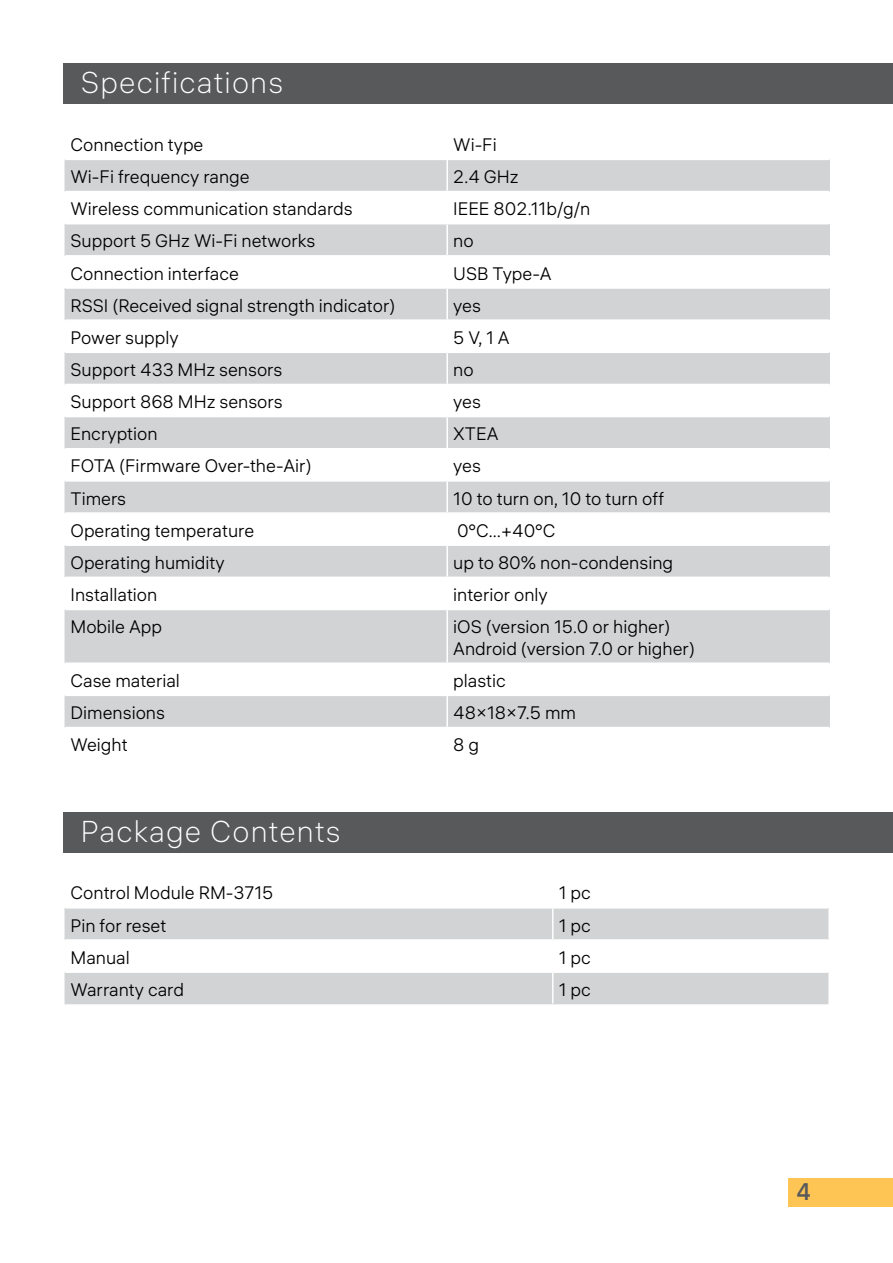
<style>
.page{position:relative;width:893px;height:1263px;background:#fff}
.page>*{position:absolute;margin:0;border:0;box-sizing:border-box;transform-origin:0 0}
.t1{font:30px "ALS Hauss VF";letter-spacing:.04em;color:#fff}
.t2{font:semi-condensed 24px "ALS Direct";color:#58595b}
.t3{font:18px/21.6px "ALS Hauss VF";color:#000}
</style>
<div class="page">
<div style="left:788px;top:1178px;width:105px;height:28px;background:#fec454"></div>
<div style="left:64px;top:64px;width:829px;height:40px;background:#58595b"></div>
<div style="left:64px;top:812px;width:829px;height:41px;background:#58595b"></div>
<svg style="left:65px;top:159px;width:765px;height:568px;fill:#d1d3d4"></svg>
<hr style="left:446px;top:160px;width:2px;height:31px;background:#fff">
<hr style="left:446px;top:192px;width:2px;height:31px;background:#fff">
<hr style="left:446px;top:224px;width:2px;height:31px;background:#fff">
<hr style="left:446px;top:257px;width:2px;height:30px;background:#fff">
<hr style="left:446px;top:289px;width:2px;height:30px;background:#fff">
<hr style="left:446px;top:321px;width:2px;height:31px;background:#fff">
<hr style="left:446px;top:353px;width:2px;height:31px;background:#fff">
<hr style="left:446px;top:385px;width:2px;height:31px;background:#fff">
<hr style="left:446px;top:417px;width:2px;height:31px;background:#fff">
<hr style="left:446px;top:449px;width:2px;height:31px;background:#fff">
<hr style="left:446px;top:482px;width:2px;height:30px;background:#fff">
<hr style="left:446px;top:514px;width:2px;height:30px;background:#fff">
<hr style="left:446px;top:546px;width:2px;height:31px;background:#fff">
<hr style="left:446px;top:578px;width:2px;height:31px;background:#fff">
<hr style="left:446px;top:610px;width:2px;height:52px;background:#fff">
<hr style="left:446px;top:664px;width:2px;height:31px;background:#fff">
<hr style="left:446px;top:696px;width:2px;height:31px;background:#fff">
<hr style="left:65px;top:159px;width:382px;height:1px;background:#fff">
<hr style="left:447px;top:159px;width:382px;height:1px;background:#fff">
<hr style="left:65px;top:191px;width:382px;height:1px;background:#fff">
<hr style="left:447px;top:191px;width:382px;height:1px;background:#fff">
<hr style="left:65px;top:223px;width:382px;height:1px;background:#fff">
<hr style="left:447px;top:223px;width:382px;height:1px;background:#fff">
<hr style="left:65px;top:255px;width:382px;height:2px;background:#fff">
<hr style="left:447px;top:255px;width:382px;height:2px;background:#fff">
<hr style="left:65px;top:287px;width:382px;height:2px;background:#fff">
<hr style="left:447px;top:287px;width:382px;height:2px;background:#fff">
<hr style="left:65px;top:319px;width:382px;height:2px;background:#fff">
<hr style="left:447px;top:319px;width:382px;height:2px;background:#fff">
<hr style="left:65px;top:352px;width:382px;height:1px;background:#fff">
<hr style="left:447px;top:352px;width:382px;height:1px;background:#fff">
<hr style="left:65px;top:384px;width:382px;height:1px;background:#fff">
<hr style="left:447px;top:384px;width:382px;height:1px;background:#fff">
<hr style="left:65px;top:416px;width:382px;height:1px;background:#fff">
<hr style="left:447px;top:416px;width:382px;height:1px;background:#fff">
<hr style="left:65px;top:448px;width:382px;height:1px;background:#fff">
<hr style="left:447px;top:448px;width:382px;height:1px;background:#fff">
<hr style="left:65px;top:480px;width:382px;height:2px;background:#fff">
<hr style="left:447px;top:480px;width:382px;height:2px;background:#fff">
<hr style="left:65px;top:512px;width:382px;height:2px;background:#fff">
<hr style="left:447px;top:512px;width:382px;height:2px;background:#fff">
<hr style="left:65px;top:544px;width:382px;height:2px;background:#fff">
<hr style="left:447px;top:544px;width:382px;height:2px;background:#fff">
<hr style="left:65px;top:577px;width:382px;height:1px;background:#fff">
<hr style="left:447px;top:577px;width:382px;height:1px;background:#fff">
<hr style="left:65px;top:609px;width:382px;height:1px;background:#fff">
<hr style="left:447px;top:609px;width:382px;height:1px;background:#fff">
<hr style="left:65px;top:662px;width:382px;height:2px;background:#fff">
<hr style="left:447px;top:662px;width:382px;height:2px;background:#fff">
<hr style="left:65px;top:695px;width:382px;height:1px;background:#fff">
<hr style="left:447px;top:695px;width:382px;height:1px;background:#fff">
<svg style="left:65px;top:908px;width:763px;height:96px;fill:#d1d3d4"></svg>
<hr style="left:552px;top:908px;width:2px;height:31px;background:#fff">
<hr style="left:552px;top:941px;width:2px;height:30px;background:#fff">
<hr style="left:552px;top:973px;width:2px;height:30px;background:#fff">
<hr style="left:65px;top:939px;width:488px;height:2px;background:#fff">
<hr style="left:553px;top:939px;width:275px;height:2px;background:#fff">
<hr style="left:65px;top:971px;width:488px;height:2px;background:#fff">
<hr style="left:553px;top:971px;width:275px;height:2px;background:#fff">
<h1 class="t1" style="left:81px;top:64px;width:204px">Specifications</h1>
<p class="t3" style="left:71px;top:134px;width:134px">Connection type</p>
<p class="t3" style="left:453px;top:134px;width:45px">Wi-Fi</p>
<p class="t3" style="left:71px;top:166px;width:181px">Wi-Fi frequency range</p>
<p class="t3" style="left:453px;top:166px;width:67px">2.4 GHz</p>
<p class="t3" style="left:71px;top:198px;width:284px">Wireless communication standards</p>
<p class="t3" style="left:453px;top:198px;width:139px">IEEE 802.11b/g/n</p>
<p class="t3" style="left:71px;top:230px;width:246px">Support 5 GHz Wi-Fi networks</p>
<p class="t3" style="left:453px;top:230px;width:22px">no</p>
<p class="t3" style="left:71px;top:262px;width:170px">Connection interface</p>
<p class="t3" style="left:453px;top:262px;width:100px">USB Type-A</p>
<p class="t3" style="left:71px;top:295px;width:326px">RSSI (Received signal strength indicator)</p>
<p class="t3" style="left:453px;top:295px;width:29px">yes</p>
<p class="t3" style="left:71px;top:327px;width:110px">Power supply</p>
<p class="t3" style="left:453px;top:327px;width:58px">5 V, 1 A</p>
<p class="t3" style="left:71px;top:359px;width:213px">Support 433 MHz sensors</p>
<p class="t3" style="left:453px;top:359px;width:22px">no</p>
<p class="t3" style="left:71px;top:391px;width:214px">Support 868 MHz sensors</p>
<p class="t3" style="left:453px;top:391px;width:29px">yes</p>
<p class="t3" style="left:71px;top:423px;width:89px">Encryption</p>
<p class="t3" style="left:453px;top:423px;width:47px">XTEA</p>
<p class="t3" style="left:71px;top:455px;width:243px">FOTA (Firmware Over-the-Air)</p>
<p class="t3" style="left:453px;top:455px;width:29px">yes</p>
<p class="t3" style="left:71px;top:487px;width:57px">Timers</p>
<p class="t3" style="left:453px;top:487px;width:212px">10 to turn on, 10 to turn off</p>
<p class="t3" style="left:71px;top:520px;width:185px">Operating temperature</p>
<p class="t3" style="left:457px;top:520px;width:100px">0°C…+40°C</p>
<p class="t3" style="left:71px;top:552px;width:156px">Operating humidity</p>
<p class="t3" style="left:453px;top:552px;width:221px">up to 80% non-condensing</p>
<p class="t3" style="left:71px;top:584px;width:88px">Installation</p>
<p class="t3" style="left:453px;top:584px;width:96px">interior only</p>
<p class="t3" style="left:71px;top:616px;width:93px">Mobile App</p>
<p class="t3" style="left:453px;top:616px;width:243px">iOS (version 15.0 or higher)<br>Android (version 7.0 or higher)</p>
<p class="t3" style="left:71px;top:670px;width:111px">Case material</p>
<p class="t3" style="left:453px;top:670px;width:54px">plastic</p>
<p class="t3" style="left:71px;top:702px;width:96px">Dimensions</p>
<p class="t3" style="left:453px;top:702px;width:124px">48×18×7.5 mm</p>
<p class="t3" style="left:71px;top:734px;width:59px">Weight</p>
<p class="t3" style="left:453px;top:734px;width:27px">8 g</p>
<h1 class="t1" style="left:81px;top:813px;width:261px">Package Contents</h1>
<p class="t3" style="left:71px;top:882px;width:204px">Control Module RM-3715</p>
<p class="t3" style="left:559px;top:882px;width:34px">1 pc</p>
<p class="t3" style="left:71px;top:914px;width:97px">Pin for reset</p>
<p class="t3" style="left:559px;top:914px;width:34px">1 pc</p>
<p class="t3" style="left:71px;top:946px;width:61px">Manual</p>
<p class="t3" style="left:559px;top:946px;width:34px">1 pc</p>
<p class="t3" style="left:71px;top:979px;width:115px">Warranty card</p>
<p class="t3" style="left:559px;top:979px;width:34px">1 pc</p>
<h2 class="t2" style="left:797px;top:1178px;width:16px">4</h2>
</div>
